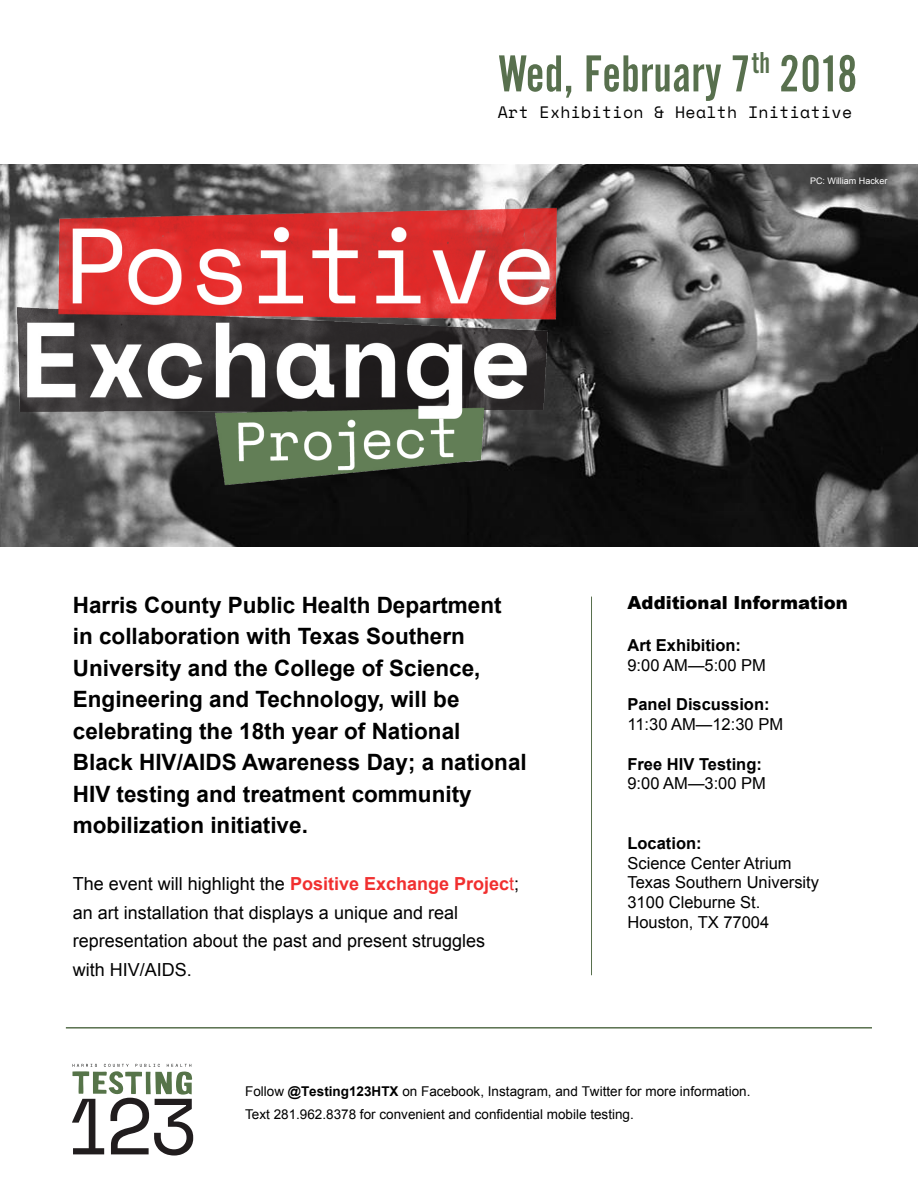
<style>
.page{position:relative;width:918px;height:1188px;background:#fff}
.page>*{position:absolute;margin:0;border:0;box-sizing:border-box;transform-origin:0 0}
.t1{font:54px "Alternate Got No 2 D";letter-spacing:.01em;color:#58704e}
.t2{font:700 22.5px/31.5px "Arial";color:#000}
.t3{font:18px/28.5px "Arial";color:#000}
.t4{font:900 18px "Arial";color:#000}
.t5{font:700 16.5px/19.8px "Arial";color:#000}
.t6{font:16.5px/19.8px "Arial";color:#000}
.t7{font:16.5px "Space Mono";letter-spacing:.02em;color:#000}
.t8{font:13.5px "Arial";color:#000}
.t9{font:9px "Arial";color:#fff}
.s1{font-weight:700;color:#f12f2f}
.s2{color:#f12f2f}
.s3{font-weight:400}
.s4{font-weight:700}
.s5{font-style:inherit}
</style>
<div class="page">
<img style="left:0;top:164px;width:918px;height:382px">
<img style="left:0;top:164px;width:649px;height:370px">
<svg style="left:72px;top:1064px;width:121px;height:92px"></svg>
<hr style="left:591px;top:597px;width:1px;height:378px;background:#58704e">
<hr style="left:66px;top:1027px;width:806px;height:2px;background:#58704e">
<p class="t1" style="left:498px;top:45px;width:361px">Wed, February 7<sup>th</sup> 2018</p>
<p class="t7" style="left:498px;top:100px;width:356px">Art Exhibition &amp; Health Initiative</p>
<p class="t9" style="left:810px;top:175px;width:79px">PC: William Hacker</p>
<p class="t2" style="left:73px;top:590px;width:455px">Harris County Public Health Department in collaboration with Texas Southern University and the College of Science, Engineering and Technology, will be celebrating the 18th year of National<br>Black HIV/AIDS Awareness Day; a national HIV testing and treatment community mobilization initiative.</p>
<p class="t3" style="left:73px;top:870px;width:448px">The event will highlight the <span class="s1">Positive Exchange Projec</span><span class="s2">t</span>; an art installation that displays a unique and real representation about the past and present struggles with HIV/AIDS.</p>
<p class="t4" style="left:627px;top:590px;width:222px">Additional Information</p>
<p class="t5" style="left:627px;top:636px;width:140px">Art Exhibition:<br><span class="s3">9:00 AM—5:00 PM</span></p>
<p class="t5" style="left:627px;top:695px;width:157px">Panel Discussion:<br><span class="s3">11:30 AM—12:30 PM</span></p>
<p class="t5" style="left:627px;top:754px;width:140px">Free HIV Testing:<br><span class="s3">9:00 AM—3:00 PM</span></p>
<p class="t6" style="left:627px;top:833px;width:166px"><span class="s4">Location:<br></span>Science <span class="s5">Center</span> Atrium</p>
<p class="t6" style="left:627px;top:873px;width:193px">Texas Southern University</p>
<p class="t6" style="left:627px;top:893px;width:143px">3100 Cleburne S<span class="s5">t.<br></span>Houston, TX 77004</p>
<p class="t8" style="left:245px;top:1083px;width:507px">Follow <span class="s4">@Testing123HTX</span> on Facebook, Instagram, and Twitter for more information.</p>
<p class="t8" style="left:245px;top:1105px;width:390px">Text 281.962.8378 for convenient and confidential mobile testing.</p>
</div>
